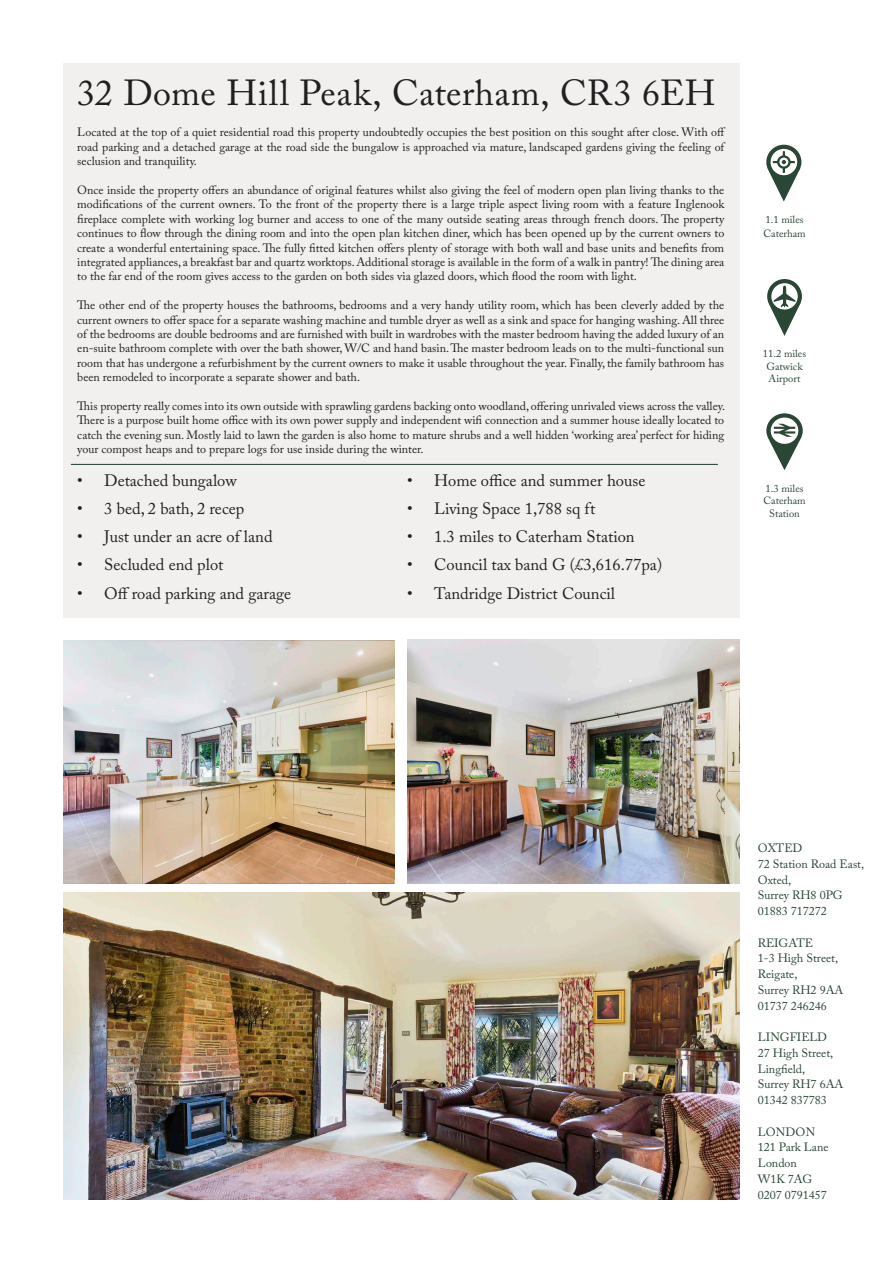
<style>
.page{position:relative;width:893px;height:1263px;background:#fff}
.page>*{position:absolute;margin:0;border:0;box-sizing:border-box;transform-origin:0 0}
.t1{font:36px "Adobe Caslon Pro";letter-spacing:.01em;color:#231f20}
.t2{font:16.5px "Adobe Caslon Pro";color:#231f20}
.t3{font:12px/14.4px "Adobe Caslon Pro";color:#231f20;text-align:justify}
.t4{font:12px/15.8px "Adobe Caslon Pro";color:#2a4635}
.t5{font:10.5px/12.6px "Adobe Caslon Pro";color:#2a4635}
</style>
<div class="page">
<div style="left:64px;top:64px;width:676px;height:554px;background:#f1f0ef"></div>
<hr style="left:71px;top:464px;width:647px;height:1px;background:#2a4635">
<img style="left:64px;top:893px;width:676px;height:306px">
<img style="left:64px;top:640px;width:330px;height:244px">
<img style="left:407px;top:640px;width:333px;height:244px">
<svg style="left:766px;top:413px;width:37px;height:57px"></svg>
<svg style="left:767px;top:279px;width:35px;height:57px"></svg>
<svg style="left:766px;top:145px;width:35px;height:57px"></svg>
<p class="t1" style="left:77px;top:72px;width:640px">32 Dome Hill Peak, Caterham, CR3 6EH</p>
<p class="t3" style="left:77px;top:125px;width:650px">Located at the top of a quiet residential road this property undoubtedly occupies the best position on this sought after close. With off road parking and a detached garage at the road side the bungalow is approached via mature, landscaped gardens giving the feeling of seclusion and tranquility.</p>
<p class="t3" style="left:77px;top:183px;width:649px">Once inside the property offers an abundance of original features whilst also giving the feel of modern open plan living thanks to the modifications of the current owners. To the front of the property there is a large triple aspect living room with a feature Inglenook fireplace complete with working log burner and access to one of the many outside seating areas through french doors. The property continues to flow through the dining room and into the open plan kitchen diner, which has been opened up by the current owners to create a wonderful entertaining space. The fully fitted kitchen offers plenty of storage with both wall and base units and benefits from integrated appliances, a breakfast bar and quartz worktops. Additional storage is available in the form of a walk in pantry! The dining area to the far end of the room gives access to the garden on both sides via glazed doors, which flood the room with light.</p>
<p class="t3" style="left:77px;top:298px;width:649px">The other end of the property houses the bathrooms, bedrooms and a very handy utility room, which has been cleverly added by the current owners to offer space for a separate washing machine and tumble dryer as well as a sink and space for hanging washing. All three of the bedrooms are double bedrooms and are furnished with built in wardrobes with the master bedroom having the added luxury of an en-suite bathroom complete with over the bath shower, W/C and hand basin. The master bedroom leads on to the multi-functional sun room that has undergone a refurbishment by the current owners to make it usable throughout the year. Finally, the family bathroom has been remodeled to incorporate a separate shower and bath.</p>
<p class="t3" style="left:77px;top:399px;width:649px">This property really comes into its own outside with sprawling gardens backing onto woodland, offering unrivaled views across the valley.<br>There is a purpose built home office with its own power supply and independent wifi connection and a summer house ideally located to catch the evening sun. Mostly laid to lawn the garden is also home to mature shrubs and a well hidden ‘working area’ perfect for hiding your compost heaps and to prepare logs for use inside during the winter.</p>
<p class="t2" style="left:77px;top:470px;width:161px">• Detached bungalow</p>
<p class="t2" style="left:77px;top:498px;width:169px">• 3 bed, 2 bath, 2 recep</p>
<p class="t2" style="left:77px;top:527px;width:197px">• Just under an acre of land</p>
<p class="t2" style="left:77px;top:555px;width:148px">• Secluded end plot</p>
<p class="t2" style="left:77px;top:583px;width:215px">• Off road parking and garage</p>
<p class="t2" style="left:407px;top:470px;width:240px">• Home office and summer house</p>
<p class="t2" style="left:407px;top:498px;width:190px">• Living Space 1,788 sq ft</p>
<p class="t2" style="left:407px;top:527px;width:229px">• 1.3 miles to Caterham Station</p>
<p class="t2" style="left:407px;top:555px;width:257px">• Council tax band G (£3,616.77pa)</p>
<p class="t2" style="left:407px;top:583px;width:209px">• Tandridge District Council</p>
<p class="t5" style="left:765px;top:213px;width:39px">1.1 miles</p>
<p class="t5" style="left:763px;top:227px;width:44px">Caterham</p>
<p class="t5" style="left:763px;top:347px;width:45px">11.2 miles</p>
<p class="t5" style="left:766px;top:360px;width:38px">Gatwick<br>Airport</p>
<p class="t5" style="left:765px;top:482px;width:39px">1.3 miles</p>
<p class="t5" style="left:763px;top:494px;width:44px">Caterham</p>
<p class="t5" style="left:769px;top:507px;width:32px">Station</p>
<p class="t4" style="left:758px;top:840px;width:46px">OXTED</p>
<p class="t4" style="left:758px;top:856px;width:108px">72 Station Road East,<br>Oxted,</p>
<p class="t4" style="left:758px;top:887px;width:86px">Surrey RH8 0PG</p>
<p class="t4" style="left:758px;top:903px;width:71px">01883 717272</p>
<p class="t4" style="left:758px;top:935px;width:57px">REIGATE</p>
<p class="t4" style="left:758px;top:950px;width:82px">1-3 High Street,</p>
<p class="t4" style="left:758px;top:966px;width:41px">Reigate,</p>
<p class="t4" style="left:758px;top:982px;width:87px">Surrey RH2 9AA</p>
<p class="t4" style="left:758px;top:998px;width:71px">01737 246246</p>
<p class="t4" style="left:758px;top:1029px;width:70px">LINGFIELD</p>
<p class="t4" style="left:758px;top:1045px;width:77px">27 High Street,</p>
<p class="t4" style="left:758px;top:1061px;width:49px">Lingfield,</p>
<p class="t4" style="left:758px;top:1076px;width:87px">Surrey RH7 6AA</p>
<p class="t4" style="left:758px;top:1092px;width:71px">01342 837783</p>
<p class="t4" style="left:758px;top:1124px;width:59px">LONDON</p>
<p class="t4" style="left:758px;top:1139px;width:72px">121 Park Lane</p>
<p class="t4" style="left:758px;top:1155px;width:41px">London</p>
<p class="t4" style="left:758px;top:1171px;width:56px">W1K 7AG</p>
<p class="t4" style="left:758px;top:1187px;width:71px">0207 0791457</p>
</div>
